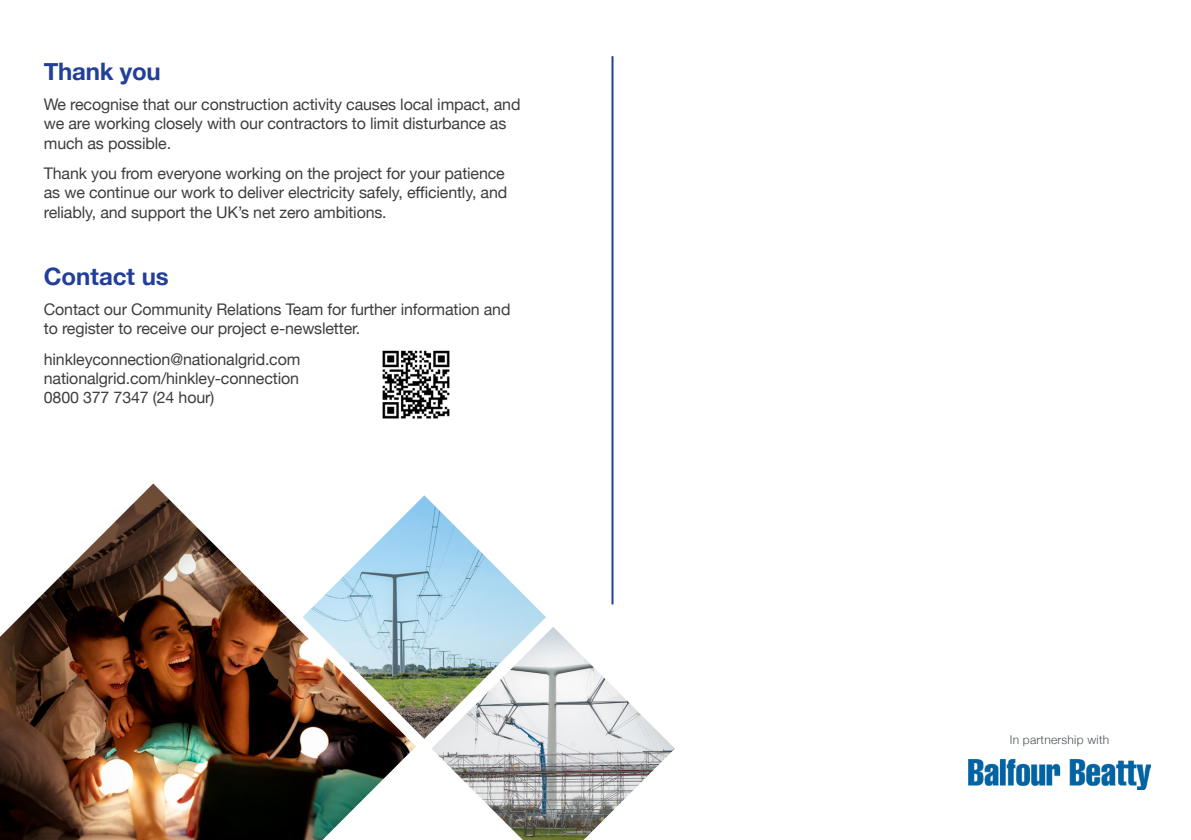
<style>
.page{position:relative;width:1191px;height:840px;background:#fff}
.page>*{position:absolute;margin:0;border:0;box-sizing:border-box;transform-origin:0 0}
.subheader_large{font:700 24px "Helvetica Neue";color:#223f99}
.t1{font:16px/19.2px "Helvetica Neue";letter-spacing:-.01em;color:#3e3e3f}
.Bullet_Style{font:300 12px "Helvetica Neue";letter-spacing:.02em;color:#495257}
</style>
<div class="page">
<hr style="left:611px;top:56px;width:2px;height:548px;background:#223f99">
<img style="left:969px;top:759px;width:181px;height:30px">
<img style="left:382px;top:350px;width:68px;height:69px">
<img style="left:416px;top:495px;width:130px;height:243px">
<img style="left:431px;top:626px;width:244px;height:213px">
<img style="left:0;top:483px;width:416px;height:356px">
<p class="subheader_large" style="left:44px;top:52px;width:118px">Thank you</p>
<p class="t1" style="left:44px;top:96px;width:478px">We recognise that our construction activity causes local impact, and we are working closely with our contractors to limit disturbance as much as possible.</p>
<p class="t1" style="left:44px;top:165px;width:465px">Thank you from everyone working on the project for your patience as we continue our work to deliver electricity safely, efficiently, and reliably, and support the UK’s net zero ambitions.</p>
<p class="subheader_large" style="left:44px;top:257px;width:126px">Contact us</p>
<p class="t1" style="left:44px;top:300px;width:468px">Contact our Community Relations Team for further information and to register to receive our project e-newsletter.</p>
<p class="t1" style="left:44px;top:350px;width:258px;text-align:justify">hinkleyconnection@nationalgrid.com nationalgrid.com/hinkley-connection 0800 377 7347 (24 hour)</p>
<p class="Bullet_Style" style="left:1009px;top:729px;width:101px">In partnership with</p>
</div>
